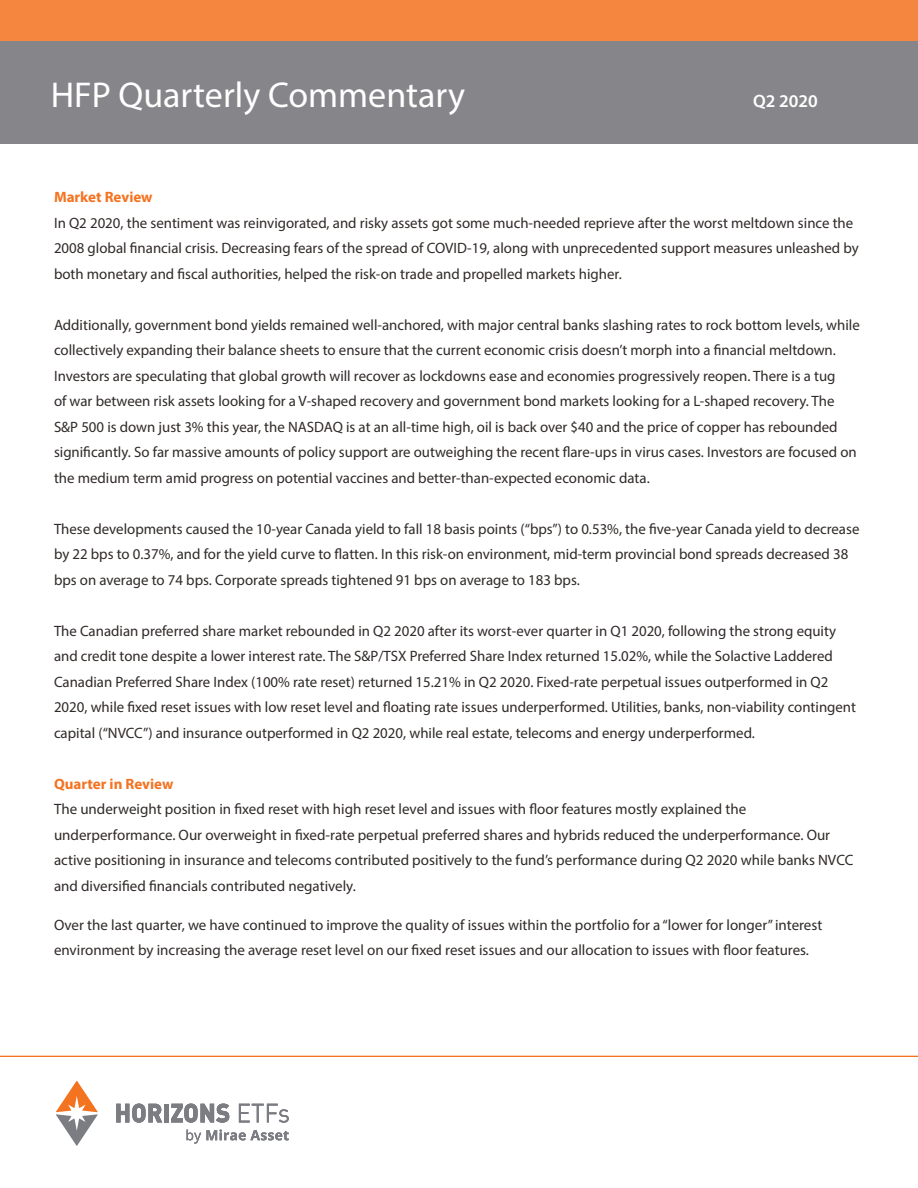
<style>
.page{position:relative;width:918px;height:1188px;background:#fff}
.page>*{position:absolute;margin:0;border:0;box-sizing:border-box;transform-origin:0 0}
.t1{font:36px "Myriad Pro";color:#fff}
.t2{font:600 18px "Myriad Pro";color:#fff}
.page_headings{font:15px/25.5px "Myriad Pro";color:#302a28}
.page_headings-2{font:700 15px "Myriad Pro";color:#f47321}
</style>
<div class="page">
<div style="left:0;top:41px;width:918px;height:103px;background:#868589"></div>
<div style="left:0;top:0;width:918px;height:41px;background:#f58640"></div>
<hr style="left:0;top:1056px;width:918px;height:1px;background:#f47321">
<svg style="left:187px;top:1130px;width:102px;height:14px"></svg>
<svg style="left:56px;top:1080px;width:42px;height:66px"></svg>
<svg style="left:116px;top:1104px;width:46px;height:19px"></svg>
<div style="left:164px;top:1104px;width:5px;height:18px;background:#7b7d82"></div>
<svg style="left:171px;top:1104px;width:58px;height:19px"></svg>
<svg style="left:239px;top:1104px;width:50px;height:19px"></svg>
<p class="t1" style="left:51px;top:73px;width:416px">HFP Quarterly Commentary</p>
<p class="t2" style="left:753px;top:90px;width:66px">Q2 2020</p>
<p class="page_headings-2" style="left:54px;top:188px;width:100px">Market Review</p>
<p class="page_headings" style="left:54px;top:210px;width:806px">In Q2 2020, the sentiment was reinvigorated, and risky assets got some much-needed reprieve after the worst meltdown since the<br>2008 global financial crisis. Decreasing fears of the spread of COVID-19, along with unprecedented support measures unleashed by both monetary and fiscal authorities, helped the risk-on trade and propelled markets higher.</p>
<p class="page_headings" style="left:54px;top:312px;width:807px">Additionally, government bond yields remained well-anchored, with major central banks slashing rates to rock bottom levels, while collectively expanding their balance sheets to ensure that the current economic crisis doesn’t morph into a financial meltdown.<br>Investors are speculating that global growth will recover as lockdowns ease and economies progressively reopen. There is a tug<br>of war between risk assets looking for a V-shaped recovery and government bond markets looking for a L-shaped recovery. The S&amp;P 500 is down just 3% this year, the NASDAQ is at an all-time high, oil is back over $40 and the price of copper has rebounded significantly. So far massive amounts of policy support are outweighing the recent flare-ups in virus cases. Investors are focused on the medium term amid progress on potential vaccines and better-than-expected economic data.</p>
<p class="page_headings" style="left:54px;top:516px;width:807px">These developments caused the 10-year Canada yield to fall 18 basis points (“bps”) to 0.53%, the five-year Canada yield to decrease by 22 bps to 0.37%, and for the yield curve to flatten. In this risk-on environment, mid-term provincial bond spreads decreased 38 bps on average to 74 bps. Corporate spreads tightened 91 bps on average to 183 bps.</p>
<p class="page_headings" style="left:54px;top:618px;width:804px">The Canadian preferred share market rebounded in Q2 2020 after its worst-ever quarter in Q1 2020, following the strong equity and credit tone despite a lower interest rate. The S&amp;P/TSX Preferred Share Index returned 15.02%, while the Solactive Laddered Canadian Preferred Share Index (100% rate reset) returned 15.21% in Q2 2020. Fixed-rate perpetual issues outperformed in Q2<br>2020, while fixed reset issues with low reset level and floating rate issues underperformed. Utilities, banks, non-viability contingent capital (“NVCC”) and insurance outperformed in Q2 2020, while real estate, telecoms and energy underperformed.</p>
<p class="page_headings-2" style="left:54px;top:774px;width:121px">Quarter in Review</p>
<p class="page_headings" style="left:54px;top:796px;width:801px">The underweight position in fixed reset with high reset level and issues with floor features mostly explained the underperformance. Our overweight in fixed-rate perpetual preferred shares and hybrids reduced the underperformance. Our active positioning in insurance and telecoms contributed positively to the fund’s performance during Q2 2020 while banks NVCC and diversified financials contributed negatively.</p>
<p class="page_headings" style="left:54px;top:912px;width:770px">Over the last quarter, we have continued to improve the quality of issues within the portfolio for a “lower for longer” interest environment by increasing the average reset level on our fixed reset issues and our allocation to issues with floor features.</p>
</div>
